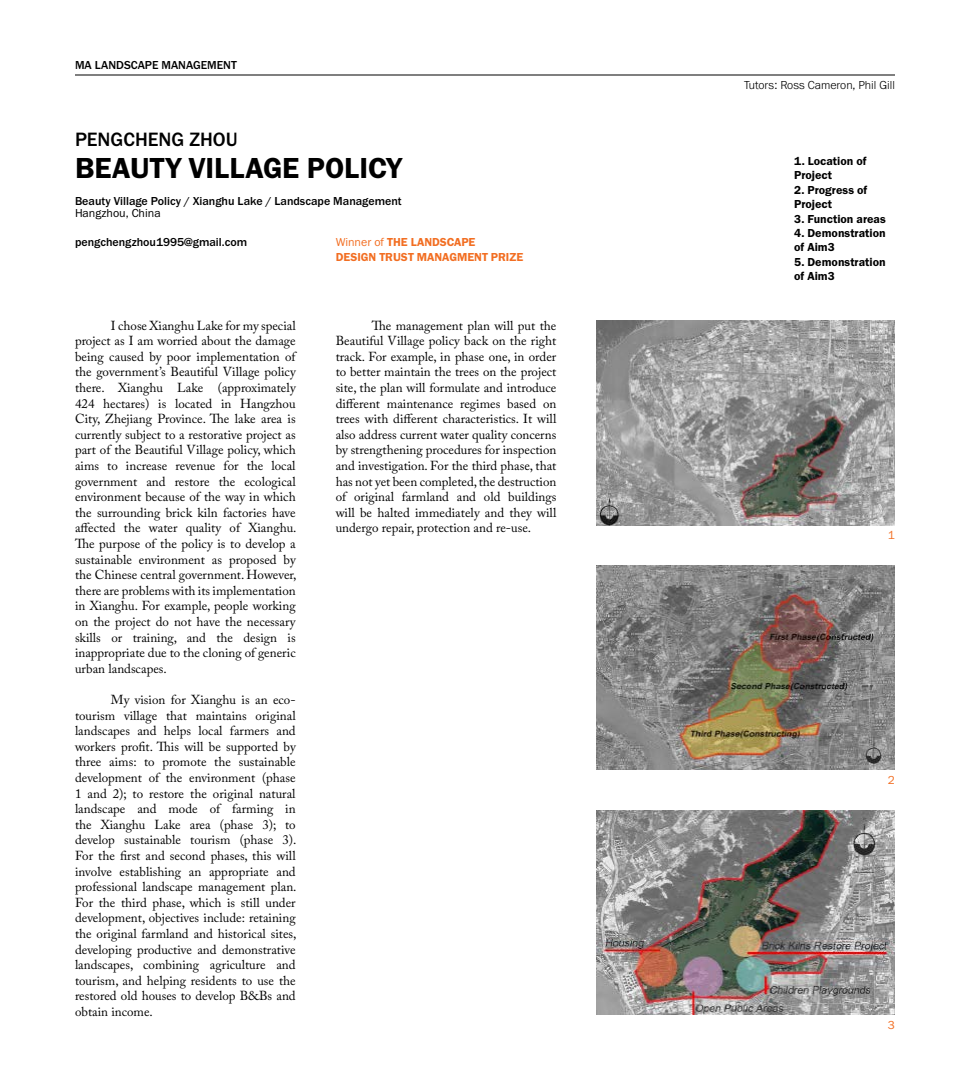
<style>
.page{position:relative;width:960px;height:1080px;background:#fff}
.page>*{position:absolute;margin:0;border:0;box-sizing:border-box;transform-origin:0 0}
.t1{font:30px "Franklin Gothic URW Dem";color:#000}
.t2{font:500 20px "Franklin Gothic URW";color:#000}
.t3{font:13px/15.6px "Adobe Caslon Pro";color:#000;text-align:justify}
.t4{font:500 12px "Franklin Gothic URW";color:#000}
.t5{font:12px/14.4px "Franklin Gothic URW Dem";color:#000}
.t6{font:12px/14.4px "Franklin Gothic URW Dem";color:#f26e22}
.t7{font:300 12px "Franklin Gothic URW";color:#000}
.t8{font:12px "Franklin Gothic URW Boo";color:#000}
.t9{font:12px "Franklin Gothic URW Boo";color:#f26e22}
.s1{font-family:"Franklin Gothic URW Boo"}
</style>
<div class="page">
<img style="left:596px;top:320px;width:299px;height:205px">
<img style="left:596px;top:565px;width:299px;height:205px">
<img style="left:596px;top:810px;width:299px;height:205px">
<hr style="left:75px;top:75px;width:820px;height:1px;background:#000">
<p class="t4" style="left:75px;top:58px;width:163px">MA LANDSCAPE MANAGEMENT</p>
<h2 class="t2" style="left:75px;top:127px;width:164px">PENGCHENG ZHOU</h2>
<h1 class="t1" style="left:75px;top:150px;width:329px">BEAUTY VILLAGE POLICY</h1>
<p class="t4" style="left:75px;top:193px;width:328px">Beauty Village Policy / Xianghu Lake / Landscape Management</p>
<p class="t8" style="left:75px;top:205px;width:87px">Hangzhou, China</p>
<p class="t4" style="left:75px;top:235px;width:174px">pengchengzhou1995@gmail.com</p>
<p class="t3" style="left:75px;top:317px;width:223px;text-indent:36px">I chose Xianghu Lake for my special project as I am worried about the damage being caused by poor implementation of the government’s Beautiful Village policy there. Xianghu Lake (approximately 424 hectares) is located in Hangzhou City, Zhejiang Province. The lake area is currently subject to a restorative project as part of the Beautiful Village policy, which aims to increase revenue for the local government and restore the ecological environment because of the way in which the surrounding brick kiln factories have affected the water quality of Xianghu.<br>The purpose of the policy is to develop a sustainable environment as proposed by the Chinese central government. However, there are problems with its implementation in Xianghu. For example, people working on the project do not have the necessary skills or training, and the design is inappropriate due to the cloning of generic urban landscapes.</p>
<p class="t3" style="left:75px;top:692px;width:223px;text-indent:36px">My vision for Xianghu is an eco&shy;tourism village that maintains original landscapes and helps local farmers and workers profit. This will be supported by three aims: to promote the sustainable development of the environment (phase 1 and 2); to restore the original natural landscape and mode of farming in the Xianghu Lake area (phase 3); to develop sustainable tourism (phase 3).<br>For the first and second phases, this will involve establishing an appropriate and professional landscape management plan.<br>For the third phase, which is still under development, objectives include: retaining the original farmland and historical sites, developing productive and demonstrative landscapes, combining agriculture and tourism, and helping residents to use the restored old houses to develop B&amp;Bs and obtain income.</p>
<p class="t6" style="left:336px;top:235px;width:189px"><span class="s1">Winner of</span> THE LANDSCAPE<br>DESIGN TRUST MANAGMENT PRIZE</p>
<p class="t3" style="left:336px;top:317px;width:222px;text-indent:36px">The management plan will put the Beautiful Village policy back on the right track. For example, in phase one, in order to better maintain the trees on the project site, the plan will formulate and introduce different maintenance regimes based on trees with different characteristics. It will also address current water quality concerns by strengthening procedures for inspection and investigation. For the third phase, that has not yet been completed, the destruction of original farmland and old buildings will be halted immediately and they will undergo repair, protection and re-use.</p>
<p class="t7" style="left:744px;top:78px;width:153px">Tutors: Ross Cameron, Phil Gill</p>
<p class="t5" style="left:794px;top:154px;width:74px">1. Location of<br>Project</p>
<p class="t5" style="left:794px;top:182px;width:75px">2. Progress of<br>Project</p>
<p class="t5" style="left:794px;top:211px;width:93px">3. Function areas</p>
<p class="t5" style="left:794px;top:226px;width:93px">4. Demonstration of Aim3</p>
<p class="t5" style="left:794px;top:254px;width:93px">5. Demonstration of Aim3</p>
<p class="t9" style="left:888px;top:528px;width:9px">1</p>
<p class="t9" style="left:888px;top:773px;width:9px">2</p>
<p class="t9" style="left:888px;top:1018px;width:9px">3</p>
</div>
